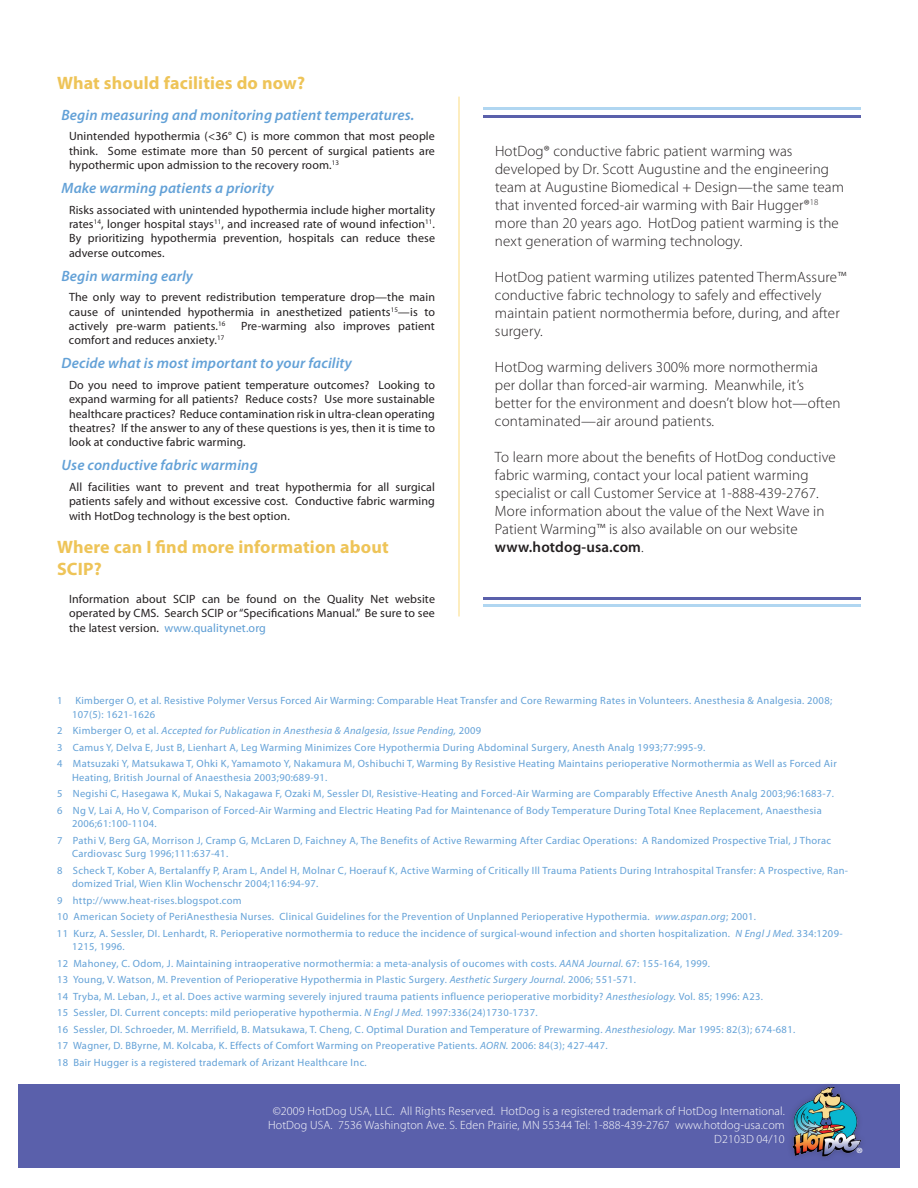
<style>
.page{position:relative;width:918px;height:1188px;background:#fff}
.page>*{position:absolute;margin:0;border:0;box-sizing:border-box;transform-origin:0 0}
.t1{font:700 18px/21.6px "Myriad Pro";letter-spacing:.01em;color:#eec458}
.t2{font:16.5px "Myriad Pro";color:#fff}
.t3{font:300 15px/18px "Myriad Pro";letter-spacing:.01em;color:#231f20}
.t4{font:italic 600 15px "Myriad Pro";letter-spacing:.01em;color:#63a1d7}
.t5{font:12px/14.4px "Myriad Pro";letter-spacing:.01em;color:#231f20;text-align:justify}
.t6{font:300 12px/14.4px "Myriad Pro";letter-spacing:.01em;color:#fff;text-align:right}
.t7{font:10.5px/16.5px "Myriad Pro";letter-spacing:.03em;color:#63a1d7}
.s1{color:#5d9dd4}
.s2{font-weight:600}
.s3{font-style:italic}
</style>
<div class="page">
<div style="left:18px;top:1084px;width:882px;height:84px;background:#5a60ab"></div>
<div style="left:785px;top:1080px;width:81px;height:81px;background:#231f20;opacity:.28"></div>
<img style="left:786px;top:1087px;width:76px;height:69px">
<hr style="left:458px;top:97px;width:2px;height:520px;background:#fde8ab">
<hr style="left:483px;top:597px;width:378px;height:3px;background:#5a60ab">
<hr style="left:483px;top:604px;width:378px;height:3px;background:#b0d6f1">
<hr style="left:483px;top:115px;width:378px;height:3px;background:#5a60ab">
<hr style="left:483px;top:107px;width:378px;height:3px;background:#b0d6f1">
<h1 class="t1" style="left:57px;top:71px;width:250px">What should facilities do now?</h1>
<h3 class="t4" style="left:62px;top:105px;width:354px">Begin measuring and monitoring patient temperatures.</h3>
<p class="t5" style="left:69px;top:129px;width:367px">Unintended hypothermia (&lt;36° C) is more common that most people think. Some estimate more than 50 percent of surgical patients are hypothermic upon admission to the recovery room.<sup>13</sup></p>
<h3 class="t4" style="left:62px;top:179px;width:214px">Make warming patients a priority</h3>
<p class="t5" style="left:69px;top:202px;width:368px">Risks associated with unintended hypothermia include higher mortality rates<sup>14</sup>, longer hospital stays<sup>11</sup>, and increased rate of wound infection<sup>11</sup>.<br>By prioritizing hypothermia prevention, hospitals can reduce these adverse outcomes.</p>
<h3 class="t4" style="left:62px;top:266px;width:133px">Begin warming early</h3>
<p class="t5" style="left:69px;top:290px;width:368px">The only way to prevent redistribution temperature drop—the main cause of unintended hypothermia in anesthetized patients<sup>15</sup>—is to actively pre-warm patients.<sup>16</sup></p>
<p class="t5" style="left:241px;top:319px;width:195px">Pre-warming also improves patient</p>
<p class="t5" style="left:69px;top:333px;width:157px">comfort and reduces anxiety.<sup>17</sup></p>
<h3 class="t4" style="left:62px;top:354px;width:292px">Decide what is most important to your facility</h3>
<p class="t5" style="left:69px;top:377px;width:368px">Do you need to improve patient temperature outcomes? Looking to expand warming for all patients? Reduce costs? Use more sustainable healthcare practices? Reduce contamination risk in ultra-clean operating theatres? If the answer to any of these questions is yes, then it is time to look at conductive fabric warming.</p>
<h3 class="t4" style="left:62px;top:456px;width:198px">Use conductive fabric warming</h3>
<p class="t5" style="left:69px;top:479px;width:367px">All facilities want to prevent and treat hypothermia for all surgical patients safely and without excessive cost. Conductive fabric warming with HotDog technology is the best option.</p>
<h1 class="t1" style="left:57px;top:536px;width:333px">Where can I find more information about<br>SCIP?</h1>
<p class="t5" style="left:69px;top:591px;width:368px">Information about SCIP can be found on the Quality Net website operated by CMS. Search SCIP or “Specifications Manual.” Be sure to see the latest version. <span class="s1">www.qualitynet.org</span></p>
<p class="t3" style="left:495px;top:142px;width:351px">HotDog® conductive fabric patient warming was developed by Dr. Scott Augustine and the engineering team at Augustine Biomedical + Design—the same team that invented forced-air warming with Bair Hugger®<sup>18 </sup>more than 20 years ago. HotDog patient warming is the next generation of warming technology.</p>
<h3 class="t3" style="left:495px;top:268px;width:353px">HotDog patient warming utilizes patented ThermAssure™ conductive fabric technology to safely and effectively maintain patient normothermia before, during, and after surgery.</h3>
<h3 class="t3" style="left:495px;top:358px;width:347px">HotDog warming delivers 300% more normothermia per dollar than forced-air warming. Meanwhile, it’s better for the environment and doesn’t blow hot—often contaminated—air around patients.</h3>
<p class="t3" style="left:495px;top:448px;width:342px">To learn more about the benefits of HotDog conductive fabric warming, contact your local patient warming specialist or call Customer Service at 1-888-439-2767.<br>More information about the value of the Next Wave in Patient Warming™ is also available on our website <span class="s2">www.hotdog-usa.com</span>.</p>
<p class="t7" style="left:72px;top:694px;width:762px;line-height:13.5px;text-indent:-15px">1 Kimberger O, et al. Resistive Polymer Versus Forced Air Warming: Comparable Heat Transfer and Core Rewarming Rates in Volunteers. Anesthesia &amp; Analgesia. 2008;<br>107(5): 1621-1626</p>
<p class="t7" style="left:57px;top:722px;width:781px">2 Kimberger O, et al. <span class="s3">Accepted for Publication in Anesthesia &amp; Analgesia, Issue Pending,</span> 2009<br>3 Camus Y, Delva E, Just B, Lienhart A, Leg Warming Minimizes Core Hypothermia During Abdominal Surgery, Anesth Analg 1993;77:995-9.<br>4 Matsuzaki Y, Matsukawa T, Ohki K, Yamamoto Y, Nakamura M, Oshibuchi T, Warming By Resistive Heating Maintains perioperative Normothermia as Well as Forced Air</p>
<p class="t7" style="left:57px;top:769px;width:779px;text-indent:15px">Heating, British Journal of Anaesthesia 2003;90:689-91.<br>5 Negishi C, Hasegawa K, Mukai S, Nakagawa F, Ozaki M, Sessler DI, Resistive-Heating and Forced-Air Warming are Comparably Effective Anesth Analg 2003;96:1683-7.<br>6 Ng V, Lai A, Ho V, Comparison of Forced-Air Warming and Electric Heating Pad for Maintenance of Body Temperature During Total Knee Replacement, Anaesthesia</p>
<p class="t7" style="left:57px;top:815px;width:776px;text-indent:15px">2006;61:100-1104.<br>7 Pathi V, Berg GA, Morrison J, Cramp G, McLaren D, Faichney A, The Benefits of Active Rewarming After Cardiac Operations: A Randomized Prospective Trial, J Thorac</p>
<p class="t7" style="left:57px;top:845px;width:793px;text-indent:15px">Cardiovasc Surg 1996;111:637-41.<br>8 Scheck T, Kober A, Bertalanffy P, Aram L, Andel H, Molnar C, Hoerauf K, Active Warming of Critically Ill Trauma Patients During Intrahospital Transfer: A Prospective, Ran-</p>
<p class="t7" style="left:57px;top:875px;width:787px;text-indent:15px">domized Trial, Wien Klin Wochenschr 2004;116:94-97.<br>9 http://www.heat-rises.blogspot.com<br>10 American Society of PeriAnesthesia Nurses. Clinical Guidelines for the Prevention of Unplanned Perioperative Hypothermia. <span class="s3">www.aspan.org</span>; 2001.<br>11 Kurz, A. Sessler, DI. Lenhardt, R. Perioperative normothermia to reduce the incidence of surgical-wound infection and shorten hospitalization. <span class="s3">N Engl J Med.</span> 334:1209-</p>
<p class="t7" style="left:57px;top:938px;width:740px;text-indent:15px">1215, 1996.<br>12 Mahoney, C. Odom, J. Maintaining intraoperative normothermia: a meta-analysis of oucomes with costs. <span class="s3">AANA Journal.</span> 67: 155-164, 1999.<br>13 Young, V. Watson, M. Prevention of Perioperative Hypothermia in Plastic Surgery. <span class="s3">Aesthetic Surgery Journal.</span> 2006; 551-571.<br>14 Tryba, M. Leban, J., et al. Does active warming severely injured trauma patients influence perioperative morbidity? <span class="s3">Anesthesiology.</span> Vol. 85; 1996: A23.<br>15 Sessler, DI. Current concepts: mild perioperative hypothermia. <span class="s3">N Engl J Med.</span> 1997:336(24)1730-1737.<br>16 Sessler, DI. Schroeder, M. Merrifield, B. Matsukawa, T. Cheng, C. Optimal Duration and Temperature of Prewarming. <span class="s3">Anesthesiology.</span> Mar 1995: 82(3); 674-681.<br>17 Wagner, D. BByrne, M. Kolcaba, K. Effects of Comfort Warming on Preoperative Patients. <span class="s3">AORN.</span> 2006: 84(3); 427-447.<br>18 Bair Hugger is a registered trademark of Arizant Healthcare Inc.</p>
<p class="t6" style="left:268px;top:1103px;width:518px">©2009 HotDog USA, LLC. All Rights Reserved. HotDog is a registered trademark of HotDog International.<br>HotDog USA. 7536 Washington Ave. S. Eden Prairie, MN 55344 Tel: 1-888-439-2767 www.hotdog-usa.com<br>D2103D 04/10</p>
<h2 class="t2" style="left:856px;top:1143px;width:8px">®</h2>
</div>
